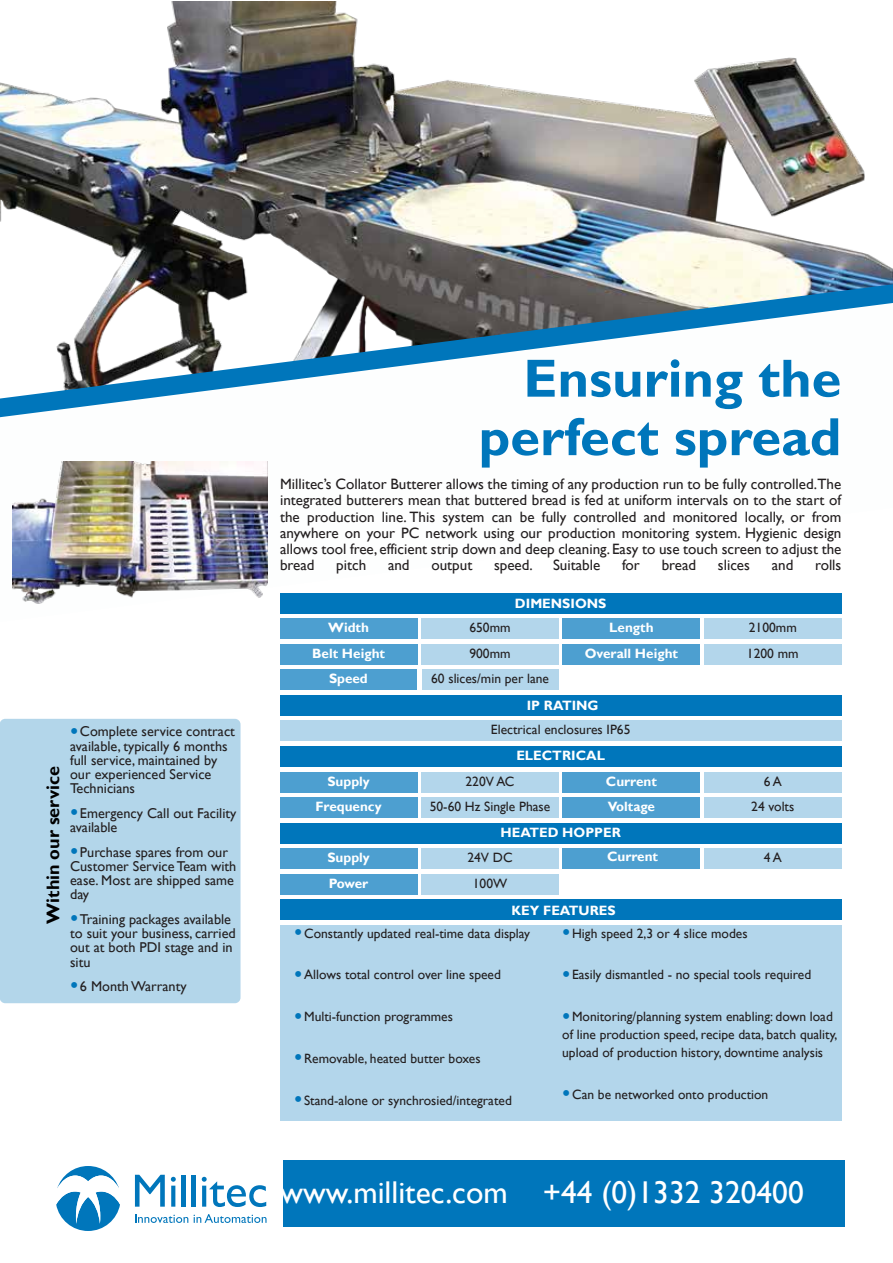
<style>
.page{position:relative;width:893px;height:1263px;background:#fff}
.page>*{position:absolute;margin:0;border:0;box-sizing:border-box;transform-origin:0 0}
.t1{font:700 54px/58.5px "Gill Sans";color:#0076bb;text-align:right}
.t2{font:31.5px "Gill Sans";color:#fff}
.t3{font:700 18px "Gill Sans";color:#000}
.t4{font:15px/16.2px "Gill Sans";color:#231f20;text-align:justify}
.t5{font:14.25px/14.2px "Gill Sans";color:#231f20}
.t6{font:13.5px/18px "Gill Sans";color:#231f20}
.t7{font:700 13.5px "Gill Sans";color:#fff}
.s1{font-size:23.4px;color:#0076bb}
</style>
<div class="page">
<img style="left:0;top:2px;width:893px;height:282px">
<div style="left:0;top:719px;width:241px;height:284px;background:#b3d6ea;border-radius:6px"></div>
<svg style="left:97px;top:284px;width:796px;height:19px"></svg>
<svg style="left:0;top:303px;width:892px;height:319px"></svg>
<svg style="left:135px;top:1175px;width:30px;height:32px"></svg>
<svg style="left:171px;top:1177px;width:5px;height:30px"></svg>
<hr style="left:182px;top:1175px;width:4px;height:32px;background:#0076bb">
<hr style="left:192px;top:1175px;width:4px;height:32px;background:#0076bb">
<svg style="left:202px;top:1177px;width:64px;height:30px"></svg>
<svg style="left:135px;top:1214px;width:53px;height:9px"></svg>
<svg style="left:194px;top:1214px;width:73px;height:9px"></svg>
<svg style="left:56px;top:1166px;width:64px;height:65px"></svg>
<div style="left:283px;top:1160px;width:561px;height:66px;background:#0076bb"></div>
<div style="left:280px;top:619px;width:137px;height:20px;background:#4d9fd0"></div>
<div style="left:421px;top:619px;width:138px;height:20px;background:#b3d6eb"></div>
<div style="left:563px;top:619px;width:137px;height:20px;background:#4d9fd0"></div>
<div style="left:704px;top:619px;width:137px;height:20px;background:#b3d6eb"></div>
<div style="left:280px;top:644px;width:137px;height:21px;background:#4d9fd0"></div>
<div style="left:421px;top:644px;width:138px;height:21px;background:#b3d6eb"></div>
<div style="left:563px;top:644px;width:137px;height:21px;background:#4d9fd0"></div>
<div style="left:704px;top:644px;width:137px;height:21px;background:#b3d6eb"></div>
<div style="left:280px;top:772px;width:137px;height:20px;background:#4d9fd0"></div>
<div style="left:421px;top:772px;width:138px;height:20px;background:#b3d6eb"></div>
<div style="left:563px;top:772px;width:137px;height:20px;background:#4d9fd0"></div>
<div style="left:704px;top:772px;width:137px;height:20px;background:#b3d6eb"></div>
<div style="left:280px;top:797px;width:137px;height:21px;background:#4d9fd0"></div>
<div style="left:421px;top:797px;width:138px;height:21px;background:#b3d6eb"></div>
<div style="left:280px;top:848px;width:137px;height:21px;background:#4d9fd0"></div>
<div style="left:421px;top:848px;width:138px;height:21px;background:#b3d6eb"></div>
<div style="left:563px;top:848px;width:137px;height:21px;background:#4d9fd0"></div>
<div style="left:704px;top:848px;width:137px;height:21px;background:#b3d6eb"></div>
<div style="left:280px;top:593px;width:561px;height:21px;background:#0076bb"></div>
<div style="left:280px;top:695px;width:561px;height:21px;background:#0076bb"></div>
<div style="left:280px;top:721px;width:561px;height:20px;background:#b3d6eb"></div>
<div style="left:280px;top:925px;width:561px;height:195px;background:#b3d6eb"></div>
<div style="left:280px;top:746px;width:561px;height:21px;background:#0076bb"></div>
<div style="left:280px;top:823px;width:561px;height:20px;background:#0076bb"></div>
<div style="left:280px;top:899px;width:561px;height:21px;background:#0076bb"></div>
<img style="left:12px;top:461px;width:256px;height:144px">
<div style="left:563px;top:797px;width:137px;height:21px;background:#4d9fd0"></div>
<div style="left:704px;top:797px;width:137px;height:21px;background:#b3d6eb"></div>
<div style="left:280px;top:874px;width:137px;height:20px;background:#4d9fd0"></div>
<div style="left:421px;top:874px;width:138px;height:20px;background:#b3d6eb"></div>
<div style="left:280px;top:670px;width:137px;height:20px;background:#4d9fd0"></div>
<div style="left:422px;top:670px;width:137px;height:20px;background:#b3d6eb"></div>
<h3 class="t3" style="left:42px;top:924px;width:159px;rotate:-90deg">Within our service</h3>
<p class="t5" style="left:70px;top:725px;width:166px"><span class="s1">•</span> Complete service contract available, typically 6 months full service, maintained by our experienced Service<br>Technicians</p>
<p class="t5" style="left:70px;top:806px;width:168px"><span class="s1">•</span> Emergency Call out Facility available</p>
<p class="t5" style="left:70px;top:845px;width:168px"><span class="s1">•</span> Purchase spares from our<br>Customer Service Team with ease. Most are shipped same day</p>
<p class="t5" style="left:70px;top:912px;width:167px"><span class="s1">•</span> Training packages available to suit your business, carried out at both PDI stage and in situ</p>
<p class="t5" style="left:70px;top:979px;width:118px"><span class="s1">•</span> 6 Month Warranty</p>
<h1 class="t1" style="left:479px;top:351px;width:364px">Ensuring the perfect spread</h1>
<p class="t4" style="left:280px;top:476px;width:563px">Millitec’s Collator Butterer allows the timing of any production run to be fully controlled.The integrated butterers mean that buttered bread is fed at uniform intervals on to the start of the production line. This system can be fully controlled and monitored locally, or from anywhere on your PC network using our production monitoring system. Hygienic design allows tool free, efficient strip down and deep cleaning. Easy to use touch screen to adjust the bread</p>
<p class="t4" style="left:336px;top:557px;width:31px">pitch</p>
<p class="t4" style="left:388px;top:557px;width:23px">and</p>
<p class="t4" style="left:431px;top:557px;width:42px">output</p>
<p class="t4" style="left:494px;top:557px;width:40px">speed.</p>
<p class="t4" style="left:553px;top:557px;width:49px">Suitable</p>
<p class="t4" style="left:622px;top:557px;width:19px">for</p>
<p class="t4" style="left:662px;top:557px;width:36px">bread</p>
<p class="t4" style="left:718px;top:557px;width:34px">slices</p>
<p class="t4" style="left:772px;top:557px;width:23px">and</p>
<p class="t4" style="left:815px;top:557px;width:28px">rolls</p>
<p class="t7" style="left:515px;top:595px;width:93px">DIMENSIONS</p>
<p class="t7" style="left:328px;top:620px;width:42px">Width</p>
<p class="t6" style="left:469px;top:619px;width:43px">650mm</p>
<p class="t7" style="left:609px;top:620px;width:46px">Length</p>
<p class="t6" style="left:749px;top:619px;width:49px">2100mm</p>
<p class="t7" style="left:312px;top:645px;width:74px">Belt Height</p>
<p class="t6" style="left:469px;top:645px;width:43px">900mm</p>
<p class="t7" style="left:585px;top:645px;width:95px">Overall Height</p>
<p class="t6" style="left:747px;top:645px;width:53px">1200 mm</p>
<p class="t7" style="left:329px;top:671px;width:40px">Speed</p>
<p class="t6" style="left:431px;top:670px;width:119px">60 slices/min per lane</p>
<p class="t7" style="left:527px;top:698px;width:73px">IP RATING</p>
<p class="t6" style="left:491px;top:720px;width:141px">Electrical enclosures IP65</p>
<p class="t7" style="left:516px;top:748px;width:90px">ELECTRICAL</p>
<p class="t7" style="left:327px;top:773px;width:44px">Supply</p>
<p class="t6" style="left:465px;top:772px;width:50px">220V AC</p>
<p class="t7" style="left:606px;top:773px;width:52px">Current</p>
<p class="t6" style="left:764px;top:772px;width:20px">6 A</p>
<p class="t7" style="left:316px;top:798px;width:67px">Frequency</p>
<p class="t6" style="left:430px;top:798px;width:122px">50-60 Hz Single Phase</p>
<p class="t7" style="left:327px;top:849px;width:44px">Supply</p>
<p class="t6" style="left:467px;top:849px;width:47px">24V DC</p>
<p class="t6" style="left:764px;top:849px;width:20px">4 A</p>
<p class="t7" style="left:608px;top:798px;width:49px">Voltage</p>
<p class="t6" style="left:751px;top:798px;width:45px">24 volts</p>
<p class="t7" style="left:500px;top:824px;width:122px">HEATED HOPPER</p>
<p class="t7" style="left:607px;top:849px;width:52px">Current</p>
<p class="t7" style="left:329px;top:875px;width:41px">Power</p>
<p class="t6" style="left:473px;top:874px;width:36px">100W</p>
<p class="t7" style="left:511px;top:902px;width:106px">KEY FEATURES</p>
<p class="t6" style="left:294px;top:924px;width:237px"><span class="s1">•</span> Constantly updated real-time data display</p>
<p class="t6" style="left:294px;top:966px;width:208px"><span class="s1">•</span> Allows total control over line speed</p>
<p class="t6" style="left:294px;top:1008px;width:160px"><span class="s1">•</span> Multi-function programmes</p>
<p class="t6" style="left:294px;top:1050px;width:188px"><span class="s1">•</span> Removable, heated butter boxes</p>
<p class="t6" style="left:294px;top:1091px;width:219px"><span class="s1">•</span> Stand-alone or synchrosied/integrated</p>
<p class="t6" style="left:562px;top:924px;width:187px"><span class="s1">•</span> High speed 2,3 or 4 slice modes</p>
<p class="t6" style="left:562px;top:966px;width:251px"><span class="s1">•</span> Easily dismantled - no special tools required</p>
<p class="t6" style="left:562px;top:1008px;width:277px"><span class="s1">•</span> Monitoring/planning system enabling: down load of line production speed, recipe data, batch quality, upload of production history, downtime analysis</p>
<p class="t6" style="left:562px;top:1086px;width:208px"><span class="s1">•</span> Can be networked onto production</p>
<h2 class="t2" style="left:280px;top:1174px;width:525px">www.millitec.com +44 (0)1332 320400</h2>
</div>
